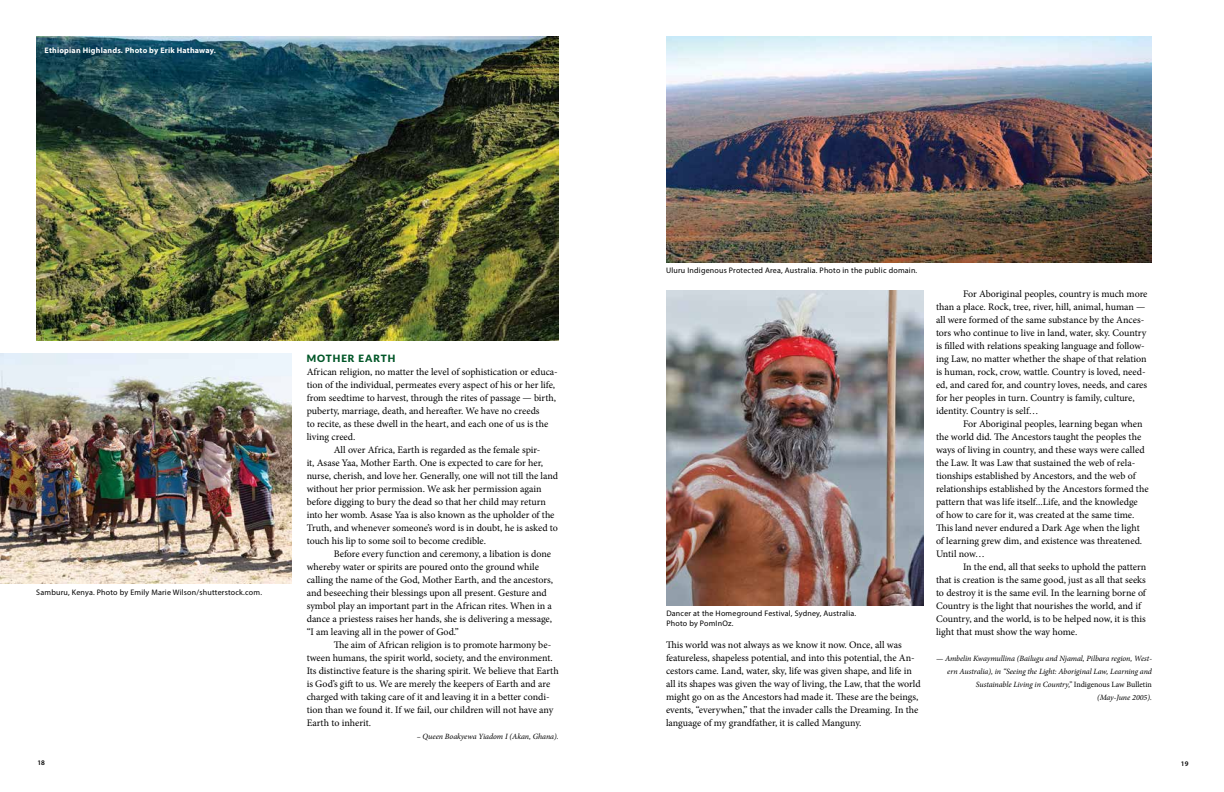
<style>
.page{position:relative;width:1224px;height:792px;background:#fff}
.page>*{position:absolute;margin:0;border:0;box-sizing:border-box;transform-origin:0 0}
.t1{font:10px/13px "Minion Pro";letter-spacing:-.005em;color:#000}
.t2{font:900 10px "Lato";color:#005627}
.t3{font:italic 8px/13px "Minion Pro";letter-spacing:-.01em;color:#000;text-align:right}
.t4{font:8px/10px "Myriad Pro";letter-spacing:.025em;color:#000}
.t5{font:700 8px "Myriad Pro";letter-spacing:.025em;color:#fff}
.t6{font:600 7px "Myriad Pro";color:#000}
.s1{font-style:normal}
</style>
<div class="page">
<img style="left:36px;top:36px;width:523px;height:305px">
<img style="left:666px;top:36px;width:486px;height:226px">
<img style="left:666px;top:290px;width:257px;height:316px">
<img style="left:0;top:354px;width:292px;height:230px">
<p class="t5" style="left:45px;top:45px;width:173px">Ethiopian Highlands. Photo by Erik Hathaway.</p>
<p class="t4" style="left:36px;top:588px;width:227px">Samburu, Kenya. Photo by Emily Marie Wilson/shutterstock.com.</p>
<p class="t2" style="left:307px;top:353px;width:19px">MOTHER</p>
<p class="t2" style="left:359px;top:353px;width:9px">EARTH</p>
<p class="t1" style="left:307px;top:365px;width:253px">African religion, no matter the level of sophistication or educa-</p>
<p class="t1" style="left:307px;top:378px;width:250px">tion of the individual, permeates every aspect of his or her life,</p>
<p class="t1" style="left:307px;top:391px;width:251px">from seedtime to harvest, through the rites of passage — birth,</p>
<p class="t1" style="left:307px;top:404px;width:234px">puberty, marriage, death, and hereafter. We have no creeds</p>
<p class="t1" style="left:307px;top:417px;width:243px">to recite, as these dwell in the heart, and each one of us is the</p>
<p class="t1" style="left:307px;top:430px;width:50px">living creed.</p>
<p class="t1" style="left:334px;top:443px;width:208px">All over Africa, Earth is regarded as the female spir-</p>
<p class="t1" style="left:307px;top:456px;width:238px">it, Asase Yaa, Mother Earth. One is expected to care for her,</p>
<p class="t1" style="left:307px;top:469px;width:253px">nurse, cherish, and love her. Generally, one will not till the land</p>
<p class="t1" style="left:307px;top:482px;width:236px">without her prior permission. We ask her permission again</p>
<p class="t1" style="left:307px;top:495px;width:241px">before digging to bury the dead so that her child may return</p>
<p class="t1" style="left:307px;top:508px;width:249px">into her womb. Asase Yaa is also known as the upholder of the</p>
<p class="t1" style="left:307px;top:521px;width:253px">Truth, and whenever someone’s word is in doubt, he is asked to</p>
<p class="t1" style="left:307px;top:534px;width:181px">touch his lip to some soil to become credible.</p>
<p class="t1" style="left:334px;top:547px;width:219px">Before every function and ceremony, a libation is done</p>
<p class="t1" style="left:307px;top:560px;width:234px">whereby water or spirits are poured onto the ground while</p>
<p class="t1" style="left:307px;top:573px;width:248px">calling the name of the God, Mother Earth, and the ancestors,</p>
<p class="t1" style="left:307px;top:586px;width:242px">and beseeching their blessings upon all present. Gesture and</p>
<p class="t1" style="left:307px;top:599px;width:247px">symbol play an important part in the African rites. When in a</p>
<p class="t1" style="left:307px;top:612px;width:247px">dance a priestess raises her hands, she is delivering a message,</p>
<p class="t1" style="left:307px;top:625px;width:154px">“I am leaving all in the power of God.”</p>
<p class="t1" style="left:334px;top:638px;width:219px">The aim of African religion is to promote harmony be-</p>
<p class="t1" style="left:307px;top:651px;width:248px">tween humans, the spirit world, society, and the environment.</p>
<p class="t1" style="left:307px;top:664px;width:254px">Its distinctive feature is the sharing spirit. We believe that Earth</p>
<p class="t1" style="left:307px;top:677px;width:245px">is God’s gift to us. We are merely the keepers of Earth and are</p>
<p class="t1" style="left:307px;top:690px;width:245px">charged with taking care of it and leaving it in a better condi-</p>
<p class="t1" style="left:307px;top:703px;width:248px">tion than we found it. If we fail, our children will not have any</p>
<p class="t1" style="left:307px;top:716px;width:66px">Earth to inherit.</p>
<p class="t3" style="left:417px;top:730px;width:143px">– Queen Boakyewa Yiadom I (Akan, Ghana).</p>
<p class="t4" style="left:666px;top:266px;width:253px">Uluru Indigenous Protected Area, Australia. Photo in the public domain.</p>
<p class="t4" style="left:666px;top:608px;width:191px">Dancer at the Homeground Festival, Sydney, Australia.<br>Photo by PomInOz.</p>
<p class="t1" style="left:666px;top:639px;width:256px">This world was not always as we know it now. Once, all was featureless, shapeless potential, and into this potential, the An&shy;cestors came. Land, water, sky, life was given shape, and life in all its shapes was given the way of living, the Law, that the world might go on as the Ancestors had made it. These are the beings, events, “everywhen,” that the invader calls the Dreaming. In the language of my grandfather, it is called Manguny.</p>
<p class="t1" style="left:936px;top:287px;width:213px;text-indent:27px">For Aboriginal peoples, country is much more than a place. Rock, tree, river, hill, animal, human — all were formed of the same substance by the Ances&shy;tors who continue to live in land, water, sky. Country is filled with relations speaking language and follow&shy;ing Law, no matter whether the shape of that relation is human, rock, crow, wattle. Country is loved, need&shy;ed, and cared for, and country loves, needs, and cares for her peoples in turn. Country is family, culture, identity. Country is self…</p>
<p class="t1" style="left:936px;top:417px;width:214px;text-indent:27px">For Aboriginal peoples, learning began when the world did. The Ancestors taught the peoples the ways of living in country, and these ways were called the Law. It was Law that sustained the web of rela&shy;tionships established by Ancestors, and the web of relationships established by the Ancestors formed the pattern that was life itself...Life, and the knowledge<br>of how to care for it, was created at the same time.<br>This land never endured a Dark Age when the light of learning grew dim, and existence was threatened.<br>Until now…</p>
<p class="t1" style="left:936px;top:560px;width:212px;text-indent:27px">In the end, all that seeks to uphold the pattern that is creation is the same good, just as all that seeks to destroy it is the same evil. In the learning borne of Country is the light that nourishes the world, and if Country, and the world, is to be helped now, it is this light that must show the way home.</p>
<p class="t3" style="left:936px;top:652px;width:218px">— Ambelin Kwaymullina (Bailugu and Njamal, Pilbara region, West&shy;ern Australia), in “Seeing the Light: Aboriginal Law, Learning and Sustainable Living in Country,” <span class="s1">Indigenous Law Bulletin<br></span>(May-June 2005).</p>
<p class="t6" style="left:38px;top:758px;width:9px">18</p>
<p class="t6" style="left:1181px;top:759px;width:9px">19</p>
</div>
